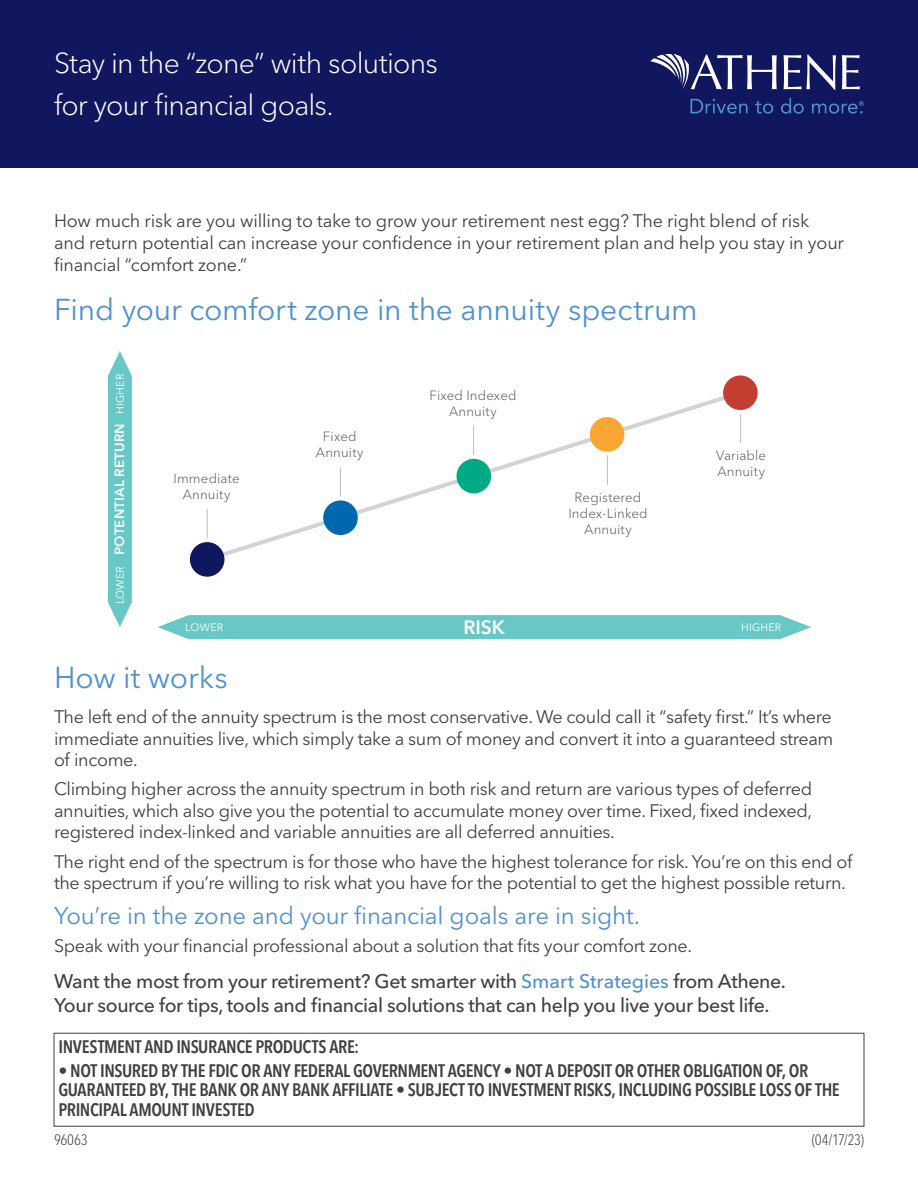
<style>
.page{position:relative;width:918px;height:1188px;background:#fff}
.page>*{position:absolute;margin:0;border:0;box-sizing:border-box;transform-origin:0 0}
.t1{font:30px "Avenir Next LT Pro";letter-spacing:-.005em;color:#5091cd}
.t2{font:300 28.5px/42px "Avenir Next LT Pro";letter-spacing:-.03em;color:#fff}
.t3{font:24px "Avenir Next LT Pro";letter-spacing:-.01em;color:#5091cd}
.t4{font:500 19.5px/24px "Avenir Next LT Pro";letter-spacing:-.02em;color:#414042}
.t5{font:600 19.2px "Avenir Next LT Pro";color:#fff}
.t6{font:18px/21.6px "Avenir Next LT Pro";letter-spacing:-.02em;color:#414042}
.t7{font:600 condensed 18px/19.5px "Avenir Next LT Pro";letter-spacing:-.025em;color:#414042}
.t8{font:300 condensed 15px "Avenir Next LT Pro";letter-spacing:-.01em;color:#414042}
.t9{font:300 13.35px/16px "Avenir Next LT Pro";letter-spacing:.01em;color:#58595b;text-align:center}
.t10{font:600 13.35px "Avenir Next LT Pro";letter-spacing:.015em;color:#fff}
.t11{font:10.65px "Avenir Next LT Pro";letter-spacing:.01em;color:#fff}
.s1{font-weight:400;font-size:10.65px}
.s2{color:#5090cc}
</style>
<div class="page">
<div style="left:0;top:0;width:918px;height:168px;background:#11175e"></div>
<svg style="left:784px;top:55px;width:52px;height:35px"></svg>
<svg style="left:842px;top:55px;width:18px;height:34px"></svg>
<svg style="left:650px;top:54px;width:127px;height:36px"></svg>
<svg style="left:690px;top:99px;width:58px;height:15px"></svg>
<svg style="left:755px;top:101px;width:18px;height:13px"></svg>
<svg style="left:781px;top:98px;width:23px;height:16px"></svg>
<svg style="left:812px;top:101px;width:52px;height:13px"></svg>
<svg style="left:202px;top:396px;width:539px;height:167px"></svg>
<svg style="left:158px;top:615px;width:653px;height:24px;background:#6fcac8"></svg>
<div style="left:190px;top:542px;width:34px;height:35px;background:#11175e;border-radius:50%"></div>
<div style="left:323px;top:500px;width:35px;height:35px;background:#0068ac;border-radius:50%"></div>
<div style="left:457px;top:459px;width:34px;height:34px;background:#00aa85;border-radius:50%"></div>
<div style="left:590px;top:417px;width:34px;height:35px;background:#faa634;border-radius:50%"></div>
<div style="left:723px;top:375px;width:35px;height:35px;background:#c53e32;border-radius:50%"></div>
<svg style="left:207px;top:509px;width:1px;height:29px"></svg>
<hr style="left:340px;top:467px;width:1px;height:30px;background:#bcbec0">
<svg style="left:473px;top:426px;width:1px;height:29px"></svg>
<svg style="left:607px;top:456px;width:1px;height:29px"></svg>
<svg style="left:740px;top:414px;width:1px;height:29px"></svg>
<svg style="left:108px;top:351px;width:24px;height:276px;background:#76cdcb"></svg>
<div style="left:54px;top:1033px;width:810px;height:93px;border:1px solid #414042"></div>
<h2 class="t2" style="left:54px;top:42px;width:385px">Stay in the “zone” with solutions for your financial goals.</h2>
<p class="t6" style="left:54px;top:210px;width:792px">How much risk are you willing to take to grow your retirement nest egg? The right blend of risk and return potential can increase your confidence in your retirement plan and help you stay in your financial “comfort zone.”</p>
<h1 class="t1" style="left:54px;top:292px;width:645px">Find your comfort zone in the annuity spectrum</h1>
<p class="t10" style="left:112px;top:555px;width:183px;rotate:-90deg">POTENTIAL RETURN <span class="s1">HIGHER</span></p>
<p class="t11" style="left:114px;top:604px;width:39px;rotate:-90deg">LOWER</p>
<p class="t9" style="left:174px;top:470px;width:68px">Immediate<br>Annuity</p>
<p class="t9" style="left:316px;top:429px;width:49px">Fixed<br>Annuity</p>
<p class="t9" style="left:429px;top:387px;width:89px">Fixed Indexed<br>Annuity</p>
<p class="t9" style="left:568px;top:489px;width:81px">Registered<br>Index-Linked<br>Annuity</p>
<p class="t9" style="left:716px;top:447px;width:52px;text-align:left">Variable<br>Annuity</p>
<p class="t11" style="left:185px;top:621px;width:39px">LOWER</p>
<p class="t5" style="left:463px;top:615px;width:43px">RISK</p>
<p class="t11" style="left:741px;top:621px;width:42px">HIGHER</p>
<h1 class="t1" style="left:54px;top:659px;width:175px">How it works</h1>
<p class="t6" style="left:54px;top:706px;width:781px;text-align:justify">The left end of the annuity spectrum is the most conservative. We could call it “safety first.” It’s where immediate annuities live, which simply take a sum of money and convert it into a guaranteed stream of income.</p>
<p class="t6" style="left:54px;top:778px;width:760px;text-align:justify">Climbing higher across the annuity spectrum in both risk and return are various types of deferred annuities, which also give you the potential to accumulate money over time. Fixed, fixed indexed, registered index-linked and variable annuities are all deferred annuities.</p>
<p class="t6" style="left:54px;top:851px;width:800px">The right end of the spectrum is for those who have the highest tolerance for risk. You’re on this end of the spectrum if you’re willing to risk what you have for the potential to get the highest possible return.</p>
<h3 class="t3" style="left:54px;top:901px;width:588px">You’re in the zone and your financial goals are in sight.</h3>
<p class="t6" style="left:54px;top:934px;width:640px">Speak with your financial professional about a solution that fits your comfort zone.</p>
<p class="t4" style="left:54px;top:969px;width:734px">Want the most from your retirement? Get smarter with <span class="s2">Smart Strategies</span> from Athene.<br>Your source for tips, tools and financial solutions that can help you live your best life.</p>
<p class="t7" style="left:58px;top:1037px;width:302px">INVESTMENT AND INSURANCE PRODUCTS ARE:</p>
<p class="t7" style="left:58px;top:1061px;width:783px">• NOT INSURED BY THE FDIC OR ANY FEDERAL GOVERNMENT AGENCY • NOT A DEPOSIT OR OTHER OBLIGATION OF, OR<br>GUARANTEED BY, THE BANK OR ANY BANK AFFILIATE • SUBJECT TO INVESTMENT RISKS, INCLUDING POSSIBLE LOSS OF THE<br>PRINCIPAL AMOUNT INVESTED</p>
<p class="t8" style="left:54px;top:1131px;width:35px">96063</p>
<p class="t8" style="left:812px;top:1131px;width:54px">(04/17/23)</p>
</div>
